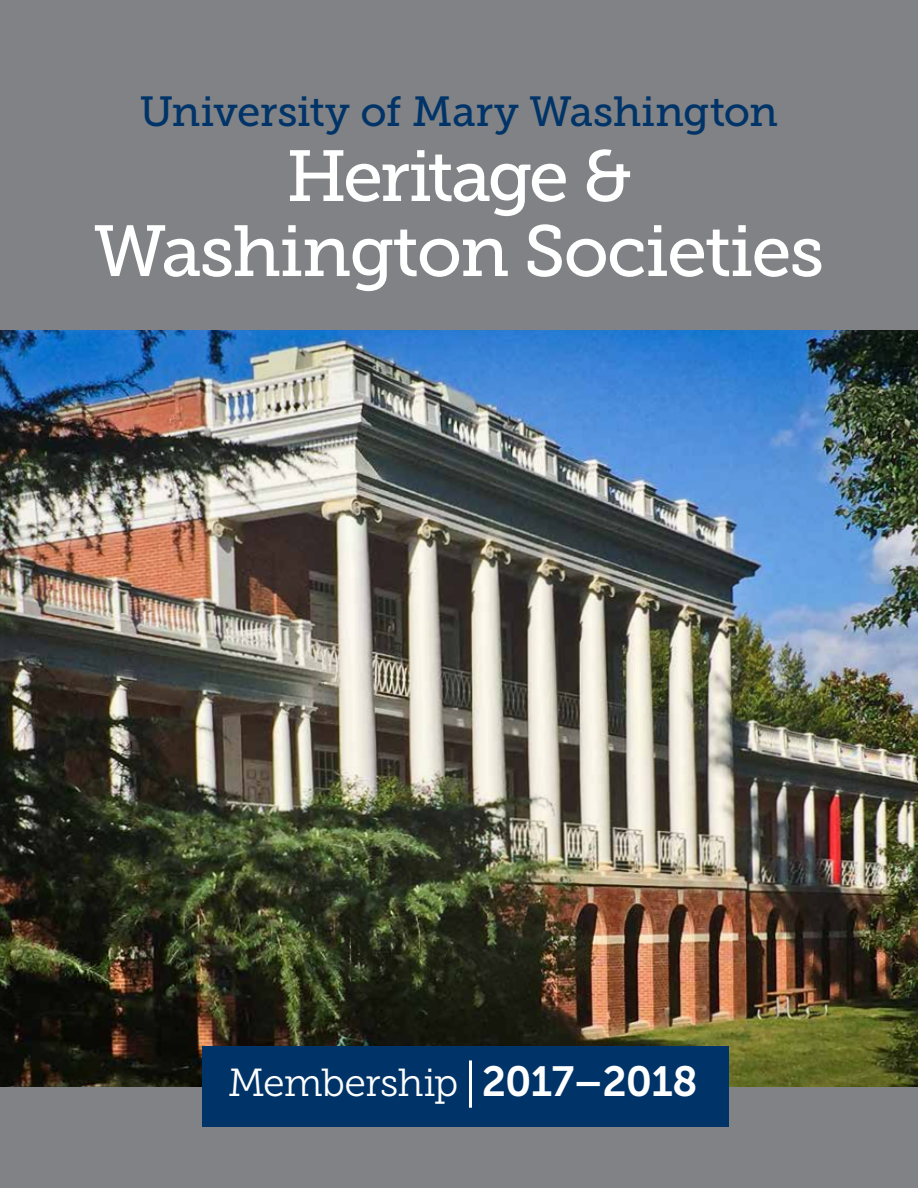
<style>
.page{position:relative;width:918px;height:1188px;background:#808285}
.page>*{position:absolute;margin:0;border:0;box-sizing:border-box;transform-origin:0 0}
.t1{font:72px/75px "Museo Slab 500";letter-spacing:-.025em;color:#fff;text-align:center}
.t2{font:42px "Museo Slab 500";letter-spacing:-.01em;color:#003468}
.t3{font:39px "Museo Slab 300";letter-spacing:-.02em;color:#fff}
.s1{font-family:"Museo Sans 700";font-size:42px}
</style>
<div class="page">
<img style="left:0;top:331px;width:918px;height:756px">
<div style="left:202px;top:1046px;width:527px;height:81px;background:#003468"></div>
<hr style="left:469px;top:1060px;width:3px;height:48px;background:#fff">
<p class="t2" style="left:140px;top:88px;width:640px">University of Mary Washington</p>
<p class="t1" style="left:94px;top:139px;width:732px">Heritage &amp;<br>Washington Societies</p>
<p class="t3" style="left:228px;top:1061px;width:471px">Membership <span class="s1">2017–2018</span></p>
</div>
